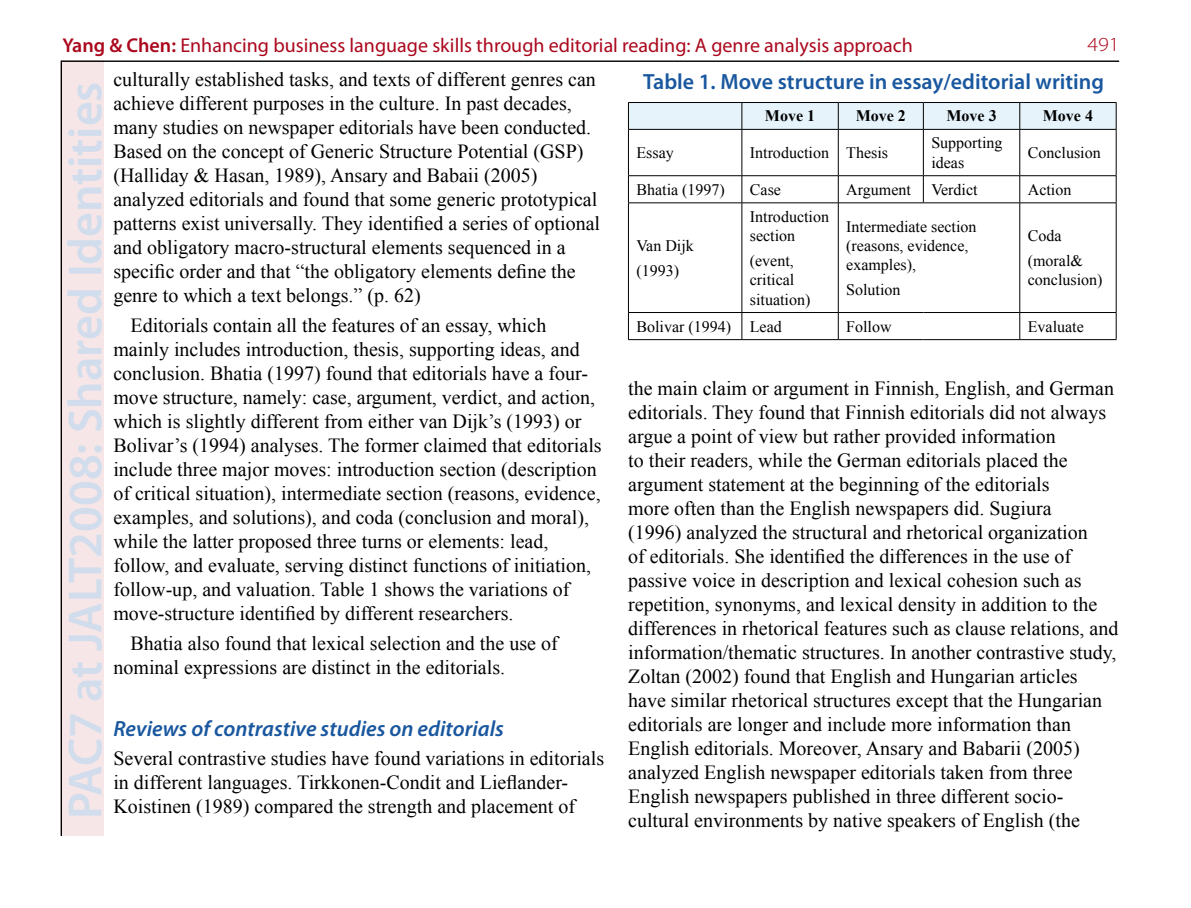
<style>
.page{position:relative;width:1191px;height:908px;background:#fff}
.page>*{position:absolute;margin:0;border:0;box-sizing:border-box;transform-origin:0 0}
.t1{font:600 48px "Myriad Pro";color:#d1ddec}
.t2{font:600 22px "Myriad Pro";color:#19579f}
.t3{font:italic 600 22px "Myriad Pro";color:#19579f}
.t4{font:20px/24px "Times New Roman";color:#000}
.t5{font:20px "Myriad Pro";color:#ab081d}
.t6{font:300 20px "Myriad Pro";color:#ab081d;scale:1.1 1}
.t7{font:16px/19.2px "Times New Roman";color:#000}
.t8{font:700 16px "Times New Roman";color:#000}
.s1{font-weight:600}
</style>
<div class="page">
<div style="left:60px;top:61px;width:44px;height:774px;background:#f6e6e8"></div>
<hr style="left:61px;top:61px;width:1px;height:774px;background:#000">
<hr style="left:61px;top:61px;width:1058px;height:1px;background:#000">
<svg style="left:628px;top:102px;width:488px;height:27px;background:#dbe8ee"></svg>
<hr style="left:1019px;top:102px;width:97px;height:1px;background:#000">
<hr style="left:628px;top:130px;width:1px;height:45px;background:#000">
<hr style="left:628px;top:129px;width:114px;height:1px;background:#000">
<hr style="left:741px;top:130px;width:1px;height:45px;background:#000">
<hr style="left:742px;top:129px;width:96px;height:1px;background:#000">
<hr style="left:838px;top:130px;width:1px;height:45px;background:#000">
<hr style="left:838px;top:129px;width:85px;height:1px;background:#000">
<hr style="left:923px;top:130px;width:1px;height:45px;background:#000">
<hr style="left:923px;top:129px;width:96px;height:1px;background:#000">
<hr style="left:1019px;top:130px;width:1px;height:45px;background:#000">
<hr style="left:1115px;top:130px;width:1px;height:45px;background:#000">
<hr style="left:1019px;top:129px;width:97px;height:1px;background:#000">
<svg style="left:628px;top:176px;width:1px;height:26px"></svg>
<hr style="left:628px;top:175px;width:114px;height:1px;background:#000">
<svg style="left:741px;top:176px;width:1px;height:26px"></svg>
<hr style="left:742px;top:175px;width:96px;height:1px;background:#000">
<svg style="left:838px;top:176px;width:1px;height:26px"></svg>
<hr style="left:838px;top:175px;width:85px;height:1px;background:#000">
<svg style="left:923px;top:176px;width:1px;height:26px"></svg>
<hr style="left:923px;top:175px;width:96px;height:1px;background:#000">
<svg style="left:1019px;top:176px;width:1px;height:26px"></svg>
<svg style="left:1115px;top:176px;width:1px;height:26px"></svg>
<hr style="left:1019px;top:175px;width:97px;height:1px;background:#000">
<hr style="left:628px;top:203px;width:1px;height:109px;background:#000">
<hr style="left:628px;top:202px;width:114px;height:1px;background:#000">
<hr style="left:741px;top:203px;width:1px;height:109px;background:#000">
<hr style="left:742px;top:202px;width:96px;height:1px;background:#000">
<hr style="left:838px;top:203px;width:1px;height:109px;background:#000">
<hr style="left:838px;top:202px;width:85px;height:1px;background:#000">
<hr style="left:923px;top:202px;width:96px;height:1px;background:#000">
<hr style="left:1019px;top:203px;width:1px;height:109px;background:#000">
<hr style="left:1115px;top:203px;width:1px;height:109px;background:#000">
<hr style="left:1019px;top:202px;width:97px;height:1px;background:#000">
<svg style="left:628px;top:313px;width:1px;height:26px"></svg>
<hr style="left:628px;top:312px;width:114px;height:1px;background:#000">
<hr style="left:628px;top:339px;width:114px;height:1px;background:#000">
<svg style="left:741px;top:312px;width:1px;height:27px"></svg>
<hr style="left:742px;top:312px;width:96px;height:1px;background:#000">
<hr style="left:742px;top:339px;width:96px;height:1px;background:#000">
<svg style="left:838px;top:313px;width:1px;height:26px"></svg>
<hr style="left:838px;top:312px;width:85px;height:1px;background:#000">
<hr style="left:923px;top:312px;width:96px;height:1px;background:#000">
<hr style="left:838px;top:339px;width:85px;height:1px;background:#000">
<hr style="left:923px;top:339px;width:96px;height:1px;background:#000">
<svg style="left:1019px;top:313px;width:1px;height:26px"></svg>
<svg style="left:1115px;top:313px;width:1px;height:26px"></svg>
<hr style="left:1019px;top:312px;width:97px;height:1px;background:#000">
<hr style="left:1019px;top:339px;width:97px;height:1px;background:#000">
<p class="t5" style="left:62px;top:33px;width:852px"><span class="s1">Yang &amp; Chen:</span> Enhancing business language skills through editorial reading: A genre analysis approach</p>
<p class="t6" style="left:1087px;top:32px;width:31px">491</p>
<h1 class="t1" style="left:55px;top:818px;width:738px;rotate:-90deg">PAC7 at JALT2008: Shared Identities</h1>
<p class="t4" style="left:113px;top:67px;width:488px">culturally established tasks, and texts of different genres can achieve different purposes in the culture. In past decades, many studies on newspaper editorials have been conducted.<br>Based on the concept of Generic Structure Potential (GSP) (Halliday &amp; Hasan, 1989), Ansary and Babaii (2005) analyzed editorials and found that some generic prototypical patterns exist universally. They identified a series of optional and obligatory macro-structural elements sequenced in a specific order and that “the obligatory elements define the genre to which a text belongs.” (p. 62)</p>
<p class="t2" style="left:643px;top:67px;width:462px">Table 1. Move structure in essay/editorial writing</p>
<p class="t8" style="left:765px;top:107px;width:52px">Move 1</p>
<p class="t8" style="left:855px;top:107px;width:52px">Move 2</p>
<p class="t8" style="left:946px;top:107px;width:52px">Move 3</p>
<p class="t8" style="left:1042px;top:107px;width:52px">Move 4</p>
<p class="t7" style="left:636px;top:143px;width:39px">Essay</p>
<p class="t7" style="left:750px;top:143px;width:140px">Introduction Thesis</p>
<p class="t7" style="left:931px;top:133px;width:73px">Supporting ideas</p>
<p class="t7" style="left:1027px;top:143px;width:74px">Conclusion</p>
<p class="t7" style="left:636px;top:179px;width:90px">Bhatia (1997)</p>
<p class="t7" style="left:750px;top:179px;width:33px">Case</p>
<p class="t7" style="left:846px;top:179px;width:66px">Argument</p>
<p class="t7" style="left:931px;top:179px;width:48px">Verdict</p>
<p class="t7" style="left:1027px;top:179px;width:45px">Action</p>
<p class="t7" style="left:750px;top:207px;width:81px">Introduction section</p>
<p class="t7" style="left:750px;top:251px;width:62px">(event, critical situation)</p>
<p class="t7" style="left:846px;top:216px;width:132px">Intermediate section (reasons, evidence, examples),</p>
<p class="t7" style="left:846px;top:279px;width:56px">Solution</p>
<p class="t7" style="left:1027px;top:223px;width:57px;line-height:24.8px">Coda (moral&amp;</p>
<p class="t7" style="left:1027px;top:270px;width:76px">conclusion)</p>
<p class="t7" style="left:636px;top:233px;width:59px;line-height:24.8px">Van Dijk (1993)</p>
<p class="t4" style="left:113px;top:313px;width:490px;text-indent:17px">Editorials contain all the features of an essay, which mainly includes introduction, thesis, supporting ideas, and conclusion. Bhatia (1997) found that editorials have a four&shy;move structure, namely: case, argument, verdict, and action, which is slightly different from either van Dijk’s (1993) or Bolivar’s (1994) analyses. The former claimed that editorials include three major moves: introduction section (description of critical situation), intermediate section (reasons, evidence, examples, and solutions), and coda (conclusion and moral), while the latter proposed three turns or elements: lead, follow, and evaluate, serving distinct functions of initiation, follow-up, and valuation. Table 1 shows the variations of move-structure identified by different researchers.</p>
<p class="t4" style="left:113px;top:630px;width:446px;text-indent:17px">Bhatia also found that lexical selection and the use of nominal expressions are distinct in the editorials.</p>
<p class="t7" style="left:636px;top:316px;width:147px">Bolivar (1994) Lead</p>
<p class="t7" style="left:846px;top:316px;width:47px">Follow</p>
<p class="t7" style="left:1027px;top:316px;width:57px">Evaluate</p>
<p class="t4" style="left:628px;top:376px;width:492px">the main claim or argument in Finnish, English, and German editorials. They found that Finnish editorials did not always argue a point of view but rather provided information<br>to their readers, while the German editorials placed the argument statement at the beginning of the editorials<br>more often than the English newspapers did. Sugiura<br>(1996) analyzed the structural and rhetorical organization<br>of editorials. She identified the differences in the use of passive voice in description and lexical cohesion such as repetition, synonyms, and lexical density in addition to the differences in rhetorical features such as clause relations, and information/thematic structures. In another contrastive study, Zoltan (2002) found that English and Hungarian articles have similar rhetorical structures except that the Hungarian editorials are longer and include more information than English editorials. Moreover, Ansary and Babarii (2005) analyzed English newspaper editorials taken from three English newspapers published in three different socio&shy;cultural environments by native speakers of English (the</p>
<p class="t3" style="left:113px;top:714px;width:392px">Reviews of contrastive studies on editorials</p>
<p class="t4" style="left:113px;top:746px;width:492px">Several contrastive studies have found variations in editorials in different languages. Tirkkonen-Condit and Lieflander-<br>Koistinen (1989) compared the strength and placement of</p>
</div>
